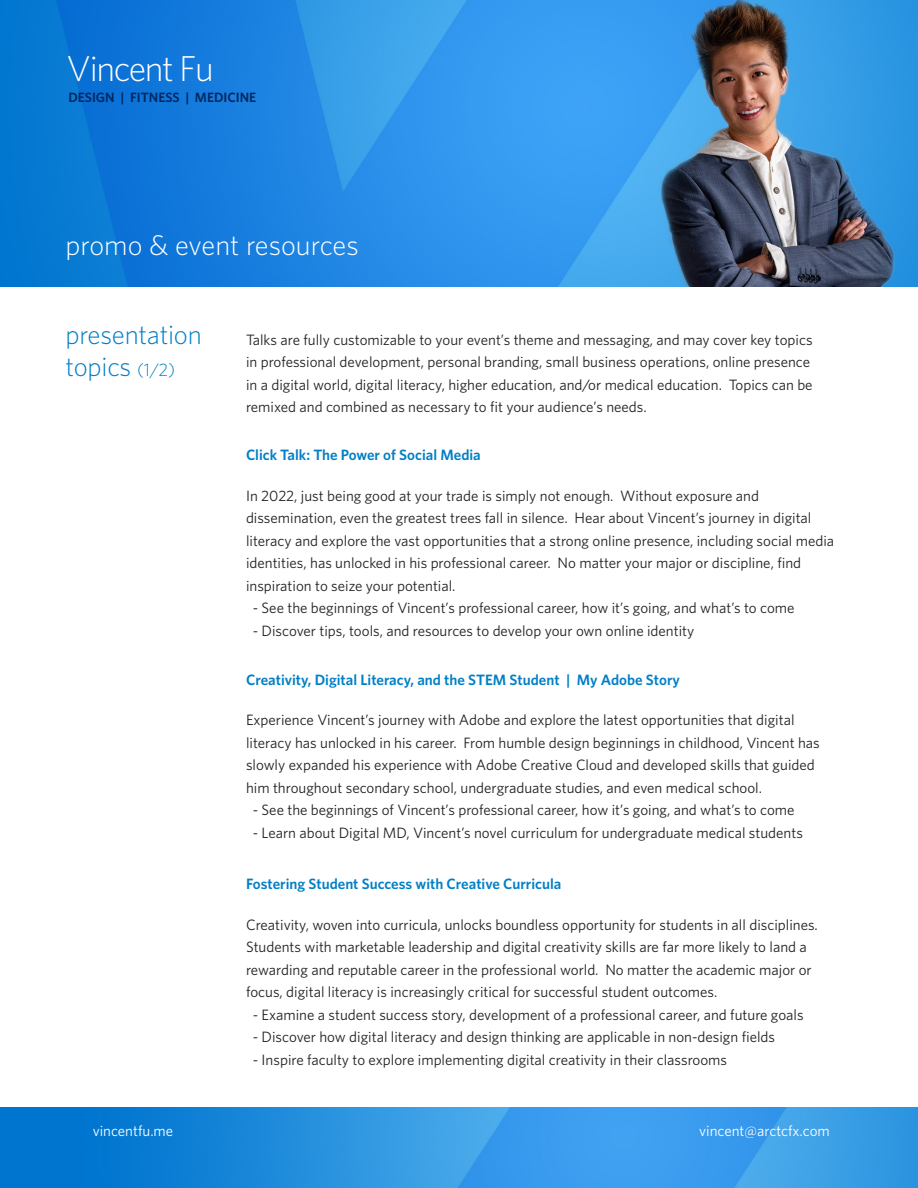
<style>
.page{position:relative;width:918px;height:1188px;background:#fff}
.page>*{position:absolute;margin:0;border:0;box-sizing:border-box;transform-origin:0 0}
.t1{font:300 36px "Whitney";letter-spacing:-.04em;color:#fff}
.t2{font:300 28.5px "Whitney";color:#fff}
.t3{font:300 27px/32.4px "Whitney";letter-spacing:-.01em;color:#007fc6}
.t4{font:15px/22.5px "Whitney";color:#231f20}
.t5{font:600 15px "Whitney";color:#007fc6}
.t6{font:15px "Whitney";color:#fff}
.t7{font:600 13.5px "Whitney";color:#002861}
.s1{font-size:18px}
</style>
<div class="page">
<img style="left:0;top:0;width:918px;height:286px">
<img style="left:0;top:1108px;width:918px;height:80px">
<p class="t1" style="left:67px;top:48px;width:149px">Vincent Fu</p>
<p class="t7" style="left:68px;top:89px;width:189px">DESIGN | FITNESS | MEDICINE</p>
<p class="t2" style="left:66px;top:228px;width:295px">promo &amp; event resources</p>
<p class="t3" style="left:66px;top:318px;width:138px">presentation topics <span class="s1">(1/2)</span></p>
<p class="t4" style="left:246px;top:328px;width:568px">Talks are fully customizable to your event’s theme and messaging, and may cover key topics in professional development, personal branding, small business operations, online presence in a digital world, digital literacy, higher education, and/or medical education. Topics can be remixed and combined as necessary to fit your audience’s needs.</p>
<p class="t5" style="left:246px;top:446px;width:236px">Click Talk: The Power of Social Media</p>
<p class="t4" style="left:246px;top:484px;width:590px">In 2022, just being good at your trade is simply not enough. Without exposure and dissemination, even the greatest trees fall in silence. Hear about Vincent’s journey in digital literacy and explore the vast opportunities that a strong online presence, including social media identities, has unlocked in his professional career. No matter your major or discipline, find inspiration to seize your potential.</p>
<p class="t4" style="left:253px;top:596px;width:543px">- See the beginnings of Vincent’s professional career, how it’s going, and what’s to come</p>
<p class="t4" style="left:253px;top:619px;width:443px">- Discover tips, tools, and resources to develop your own online identity</p>
<p class="t5" style="left:246px;top:670px;width:436px">Creativity, Digital Literacy, and the STEM Student | My Adobe Story</p>
<p class="t4" style="left:246px;top:708px;width:575px">Experience Vincent’s journey with Adobe and explore the latest opportunities that digital literacy has unlocked in his career. From humble design beginnings in childhood, Vincent has slowly expanded his experience with Adobe Creative Cloud and developed skills that guided him throughout secondary school, undergraduate studies, and even medical school.</p>
<p class="t4" style="left:253px;top:798px;width:543px">- See the beginnings of Vincent’s professional career, how it’s going, and what’s to come</p>
<p class="t4" style="left:253px;top:821px;width:552px">- Learn about Digital MD, Vincent’s novel curriculum for undergraduate medical students</p>
<p class="t5" style="left:246px;top:875px;width:317px">Fostering Student Success with Creative Curricula</p>
<p class="t4" style="left:246px;top:913px;width:573px">Creativity, woven into curricula, unlocks boundless opportunity for students in all disciplines.<br>Students with marketable leadership and digital creativity skills are far more likely to land a rewarding and reputable career in the professional world. No matter the academic major or focus, digital literacy is increasingly critical for successful student outcomes.</p>
<p class="t4" style="left:253px;top:1003px;width:552px">- Examine a student success story, development of a professional career, and future goals</p>
<p class="t4" style="left:253px;top:1026px;width:524px">- Discover how digital literacy and design thinking are applicable in non-design fields</p>
<p class="t4" style="left:253px;top:1048px;width:476px">- Inspire faculty to explore implementing digital creativity in their classrooms</p>
<p class="t6" style="left:93px;top:1122px;width:82px">vincentfu.me</p>
<p class="t6" style="left:699px;top:1122px;width:132px">vincent@arctcfx.com</p>
</div>
